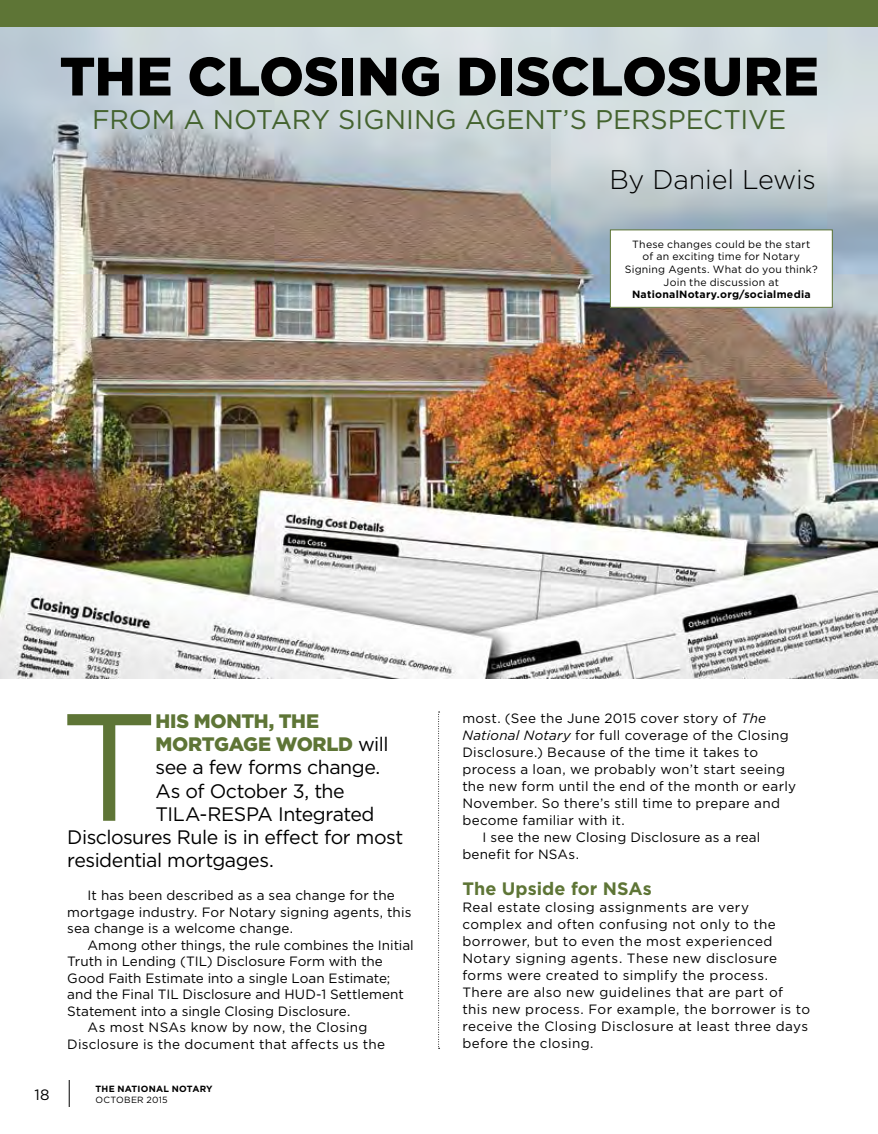
<style>
.page{position:relative;width:878px;height:1134px;background:#fff}
.page>*{position:absolute;margin:0;border:0;box-sizing:border-box;transform-origin:0 0}
.t1{font:152.4px "Gotham";color:#5e7536}
.t2{font:900 54px "Gotham";color:#000}
.t3{font:27px "Gotham";letter-spacing:-.005em;color:#44632f}
.t4{font:300 27px "Gotham";letter-spacing:-.01em;color:#000}
.t5{font:19.5px "Gotham";letter-spacing:-.025em;color:#000}
.t6{font:900 19.5px "Gotham";letter-spacing:-.01em;color:#5e7536}
.t7{font:700 18px "Gotham";letter-spacing:.005em;color:#5e7536}
.t8{font:15px "Gotham";color:#000}
.t9{font:13.5px/17px "Gotham";letter-spacing:.015em;color:#000}
.t10{font:13.5px "Gotham";letter-spacing:-.005em;color:#000}
.t11{font:10.5px/12.6px "Gotham";letter-spacing:.02em;color:#000;text-align:center}
.t12{font:700 10.5px "Gotham";letter-spacing:.025em;color:#000}
.t13{font:700 9px "Gotham";letter-spacing:.025em;color:#000}
.t14{font:9px "Gotham";letter-spacing:.03em;color:#000}
.s1{font-weight:400;color:#000}
.s2{font-style:italic}
</style>
<div class="page">
<img style="left:0;top:27px;width:877px;height:651px">
<div style="left:0;top:0;width:878px;height:27px;background:#5e7536"></div>
<svg style="left:438px;top:712px;width:1px;height:337px"></svg>
<svg style="left:69px;top:1080px;width:1px;height:27px"></svg>
<div style="left:610px;top:230px;width:222px;height:77px;background:#fff"></div>
<div style="left:610px;top:230px;width:222px;height:78px;border:1px solid #5e7536"></div>
<h2 class="t2" style="left:60px;top:45px;width:760px">THE CLOSING DISCLOSURE</h2>
<h3 class="t3" style="left:92px;top:104px;width:695px">FROM A NOTARY SIGNING AGENT’S PERSPECTIVE</h3>
<h3 class="t4" style="left:609px;top:165px;width:208px">By Daniel Lewis</h3>
<p class="t11" style="left:625px;top:238px;width:194px">These changes could be the start<br>of an exciting time for Notary<br>Signing Agents. What do you think?<br>Join the discussion at</p>
<p class="t12" style="left:632px;top:288px;width:180px">NationalNotary.org/socialmedia</p>
<p class="t8" style="left:34px;top:1086px;width:17px">18</p>
<h1 class="t1" style="left:60px;top:683px;width:100px">T</h1>
<h3 class="t6" style="left:155px;top:710px;width:165px">HIS MONTH, THE</h3>
<h3 class="t6" style="left:155px;top:733px;width:234px">MORTGAGE WORLD <span class="s1">will</span></h3>
<h3 class="t5" style="left:155px;top:757px;width:226px">see a few forms change.</h3>
<h3 class="t5" style="left:155px;top:780px;width:191px">As of October 3, the</h3>
<h3 class="t5" style="left:155px;top:803px;width:220px">TILA-RESPA Integrated</h3>
<h3 class="t5" style="left:67px;top:826px;width:337px">Disclosures Rule is in effect for most</h3>
<h3 class="t5" style="left:67px;top:850px;width:208px">residential mortgages.</h3>
<p class="t9" style="left:67px;top:887px;width:345px;line-height:16.5px;text-indent:20px">It has been described as a sea change for the mortgage industry. For Notary signing agents, this sea change is a welcome change.</p>
<p class="t9" style="left:88px;top:936px;width:328px">Among other things, the rule combines the Initial</p>
<p class="t10" style="left:67px;top:954px;width:317px">Truth in Lending (TIL) Disclosure Form with the</p>
<p class="t9" style="left:67px;top:969px;width:324px">Good Faith Estimate into a single Loan Estimate;</p>
<p class="t9" style="left:67px;top:986px;width:338px">and the Final TIL Disclosure and HUD-1 Settlement</p>
<p class="t9" style="left:67px;top:1002px;width:284px">Statement into a single Closing Disclosure.</p>
<p class="t9" style="left:88px;top:1019px;width:281px">As most NSAs know by now, the Closing</p>
<p class="t9" style="left:67px;top:1035px;width:319px">Disclosure is the document that affects us the</p>
<p class="t13" style="left:95px;top:1083px;width:119px">THE NATIONAL NOTARY</p>
<p class="t14" style="left:95px;top:1094px;width:74px">OCTOBER 2015</p>
<p class="t9" style="left:462px;top:709px;width:305px">most. (See the June 2015 cover story of <span class="s2">The</span></p>
<p class="t9" style="left:462px;top:726px;width:328px"><span class="s2">National Notary</span> for full coverage of the Closing</p>
<p class="t9" style="left:462px;top:743px;width:297px">Disclosure.) Because of the time it takes to</p>
<p class="t9" style="left:462px;top:760px;width:324px">process a loan, we probably won’t start seeing</p>
<p class="t9" style="left:462px;top:777px;width:335px">the new form until the end of the month or early</p>
<p class="t9" style="left:462px;top:794px;width:319px">November. So there’s still time to prepare and</p>
<p class="t9" style="left:462px;top:811px;width:164px">become familiar with it.</p>
<p class="t9" style="left:482px;top:828px;width:279px">I see the new Closing Disclosure as a real</p>
<p class="t9" style="left:462px;top:845px;width:118px">benefit for NSAs.</p>
<h3 class="t7" style="left:462px;top:878px;width:191px">The Upside for NSAs</h3>
<p class="t9" style="left:462px;top:898px;width:349px">Real estate closing assignments are very complex and often confusing not only to the borrower, but to even the most experienced Notary signing agents. These new disclosure forms were created to simplify the process.<br>There are also new guidelines that are part of this new process. For example, the borrower is to receive the Closing Disclosure at least three days before the closing.</p>
</div>
